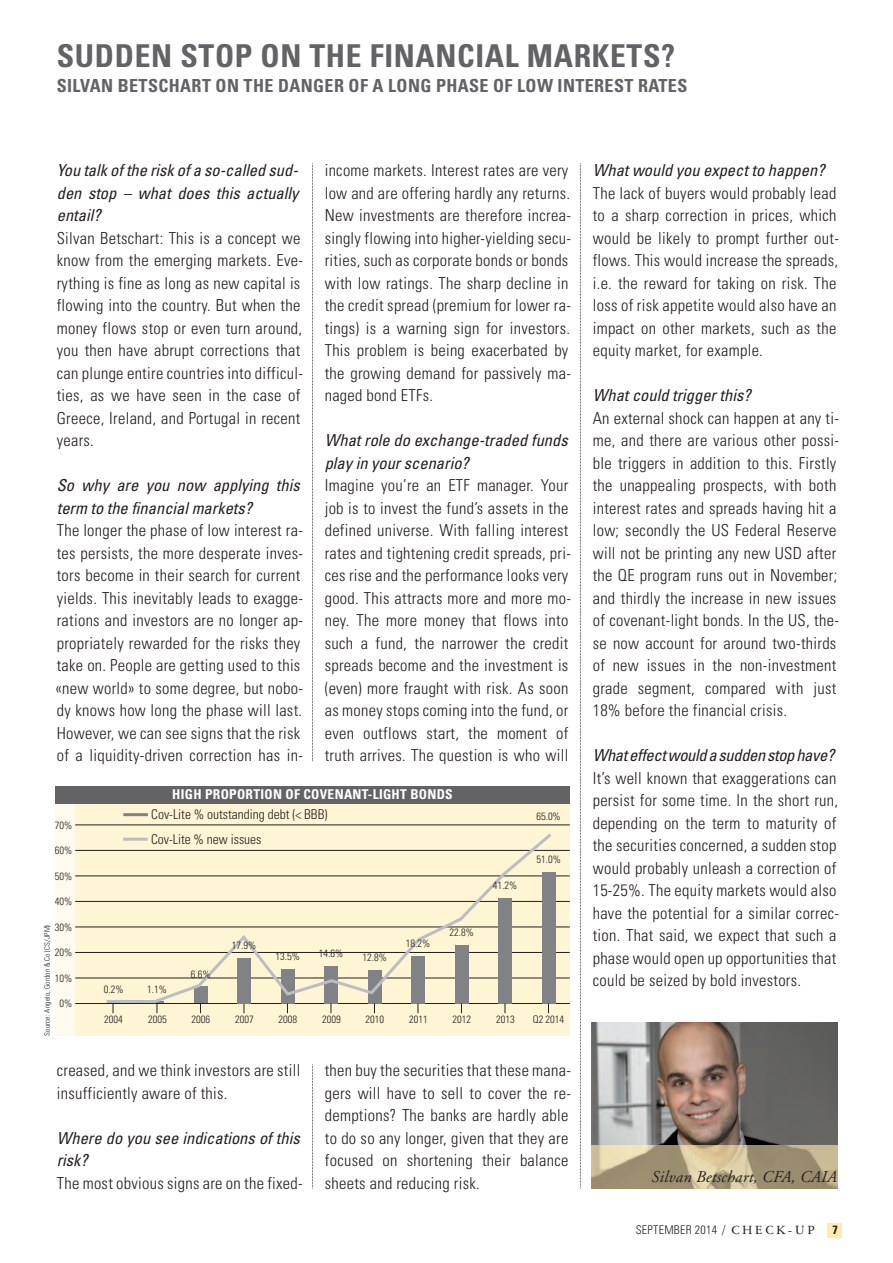
<style>
.page{position:relative;width:893px;height:1263px;background:#fff}
.page>*{position:absolute;margin:0;border:0;box-sizing:border-box;transform-origin:0 0}
.t1{font:700 condensed 31.5px "Univers";letter-spacing:.02em;color:#636366}
.t2{font:700 condensed 18px "Univers";letter-spacing:.02em;color:#636366}
.t3{font:300 condensed 16.5px/22.5px "Univers";letter-spacing:.02em;color:#231f20}
.t4{font:italic condensed 16.5px/22.5px "Univers";color:#231f20}
.t5{font:italic condensed 16.5px "Univers";letter-spacing:-.02em;color:#231f20}
.t6{font:italic 16.5px "Adobe Garamond";letter-spacing:.015em;color:#231f20}
.t7{font:300 condensed 13.5px/24.6px "Univers";color:#231f20}
.t8{font:700 condensed 13.5px "Univers";letter-spacing:.02em;color:#fff}
.t9{font:300 condensed 12px "Univers";letter-spacing:.02em;color:#231f20}
.t10{font:700 condensed 12px "Univers";color:#231f20}
.t11{font:300 condensed 10.5px "Univers";color:#231f20}
.t12{font:300 condensed 7.5px "Univers";letter-spacing:.02em;color:#231f20}
.s1{font-family:"American Garamond BT";font-weight:400;font-stretch:normal;font-size:13.5px}
</style>
<div class="page">
<div style="left:827px;top:1222px;width:15px;height:15px;background:#ffecad"></div>
<div style="left:55px;top:803px;width:515px;height:232px;background:#fefbee"></div>
<div style="left:75px;top:803px;width:495px;height:232px;background:#fef5d5"></div>
<svg style="left:312px;top:163px;width:1px;height:598px"></svg>
<svg style="left:312px;top:1064px;width:1px;height:125px"></svg>
<svg style="left:580px;top:163px;width:1px;height:1026px"></svg>
<img style="left:591px;top:1023px;width:247px;height:123px">
<img style="left:591px;top:1146px;width:247px;height:42px">
<div style="left:55px;top:786px;width:515px;height:17px;background:#636366"></div>
<hr style="left:75px;top:825px;width:495px;height:1px;background:#231f20">
<hr style="left:75px;top:850px;width:495px;height:1px;background:#231f20">
<hr style="left:75px;top:876px;width:495px;height:1px;background:#231f20">
<hr style="left:75px;top:901px;width:495px;height:1px;background:#231f20">
<hr style="left:75px;top:927px;width:495px;height:1px;background:#231f20">
<hr style="left:75px;top:952px;width:495px;height:1px;background:#231f20">
<hr style="left:75px;top:978px;width:495px;height:1px;background:#231f20">
<hr style="left:75px;top:1003px;width:495px;height:1px;background:#231f20">
<svg style="left:156px;top:1004px;width:2px;height:9px"></svg>
<svg style="left:112px;top:1004px;width:2px;height:9px"></svg>
<svg style="left:104px;top:834px;width:451px;height:170px"></svg>
<hr style="left:123px;top:813px;width:25px;height:3px;background:#808285">
<hr style="left:123px;top:838px;width:25px;height:3px;background:#bcbdc0">
<div style="left:237px;top:958px;width:14px;height:45px;background:#808285"></div>
<h1 class="t1" style="left:57px;top:44px;width:620px">SUDDEN STOP ON THE FINANCIAL MARKETS?</h1>
<p class="t2" style="left:57px;top:79px;width:632px">SILVAN BETSCHART ON THE DANGER OF A LONG PHASE OF LOW INTEREST RATES</p>
<p class="t4" style="left:57px;top:161px;width:243px">You talk of the risk of a so-called sud&shy;den stop – what does this actually entail?</p>
<p class="t3" style="left:57px;top:228px;width:248px">Silvan Betschart: This is a concept we know from the emerging markets. Eve&shy;rything is fine as long as new capital is flowing into the country. But when the money flows stop or even turn around, you then have abrupt corrections that can plunge entire countries into difficul&shy;ties, as we have seen in the case of Greece, Ireland, and Portugal in recent years.</p>
<p class="t4" style="left:57px;top:476px;width:244px">So why are you now applying this term to the financial markets?</p>
<p class="t3" style="left:55px;top:521px;width:249px">The longer the phase of low interest ra&shy;tes persists, the more desperate inves&shy;tors become in their search for current yields. This inevitably leads to exagge&shy;rations and investors are no longer ap&shy;propriately rewarded for the risks they take on. People are getting used to this «new world» to some degree, but nobo&shy;dy knows how long the phase will last.<br>However, we can see signs that the risk of a liquidity-driven correction has in-</p>
<p class="t3" style="left:325px;top:161px;width:248px">income markets. Interest rates are very low and are offering hardly any returns.<br>New investments are therefore increa&shy;singly flowing into higher-yielding secu&shy;rities, such as corporate bonds or bonds with low ratings. The sharp decline in the credit spread (premium for lower ra&shy;tings) is a warning sign for investors.<br>This problem is being exacerbated by the growing demand for passively ma&shy;naged bond ETFs.</p>
<p class="t4" style="left:325px;top:431px;width:244px">What role do exchange-traded funds play in your scenario?</p>
<p class="t3" style="left:325px;top:476px;width:248px">Imagine you’re an ETF manager. Your job is to invest the fund’s assets in the defined universe. With falling interest rates and tightening credit spreads, pri&shy;ces rise and the performance looks very good. This attracts more and more mo&shy;ney. The more money that flows into such a fund, the narrower the credit spreads become and the investment is (even) more fraught with risk. As soon as money stops coming into the fund, or even outflows start, the moment of truth arrives. The question is who will</p>
<p class="t11" style="left:55px;top:821px;width:19px">70%</p>
<p class="t11" style="left:55px;top:847px;width:19px">60%</p>
<p class="t11" style="left:55px;top:872px;width:19px">50%</p>
<p class="t11" style="left:55px;top:898px;width:19px">40%</p>
<p class="t11" style="left:55px;top:923px;width:19px">30%</p>
<p class="t11" style="left:55px;top:949px;width:19px">20%</p>
<p class="t11" style="left:55px;top:974px;width:19px">10%</p>
<p class="t11" style="left:59px;top:1000px;width:14px">0%</p>
<p class="t12" style="left:44px;top:1036px;width:112px;rotate:-90deg">Source: Angelo, Gordon &amp; Co (CS/JPM)</p>
<p class="t8" style="left:172px;top:790px;width:282px">HIGH PROPORTION OF COVENANT-LIGHT BONDS</p>
<p class="t7" style="left:151px;top:803px;width:178px">Cov-Lite % outstanding debt (&lt; BBB)<br>Cov-Lite % new issues</p>
<p class="t11" style="left:536px;top:813px;width:26px">65.0%</p>
<p class="t11" style="left:104px;top:985px;width:21px">0.2%</p>
<p class="t11" style="left:147px;top:985px;width:21px">1.1%</p>
<p class="t11" style="left:191px;top:970px;width:21px">6.6%</p>
<p class="t11" style="left:232px;top:941px;width:26px">17.9%</p>
<p class="t11" style="left:275px;top:952px;width:26px">13.5%</p>
<p class="t11" style="left:104px;top:1015px;width:20px">2004</p>
<p class="t11" style="left:148px;top:1015px;width:20px">2005</p>
<p class="t11" style="left:192px;top:1015px;width:20px">2006</p>
<p class="t11" style="left:235px;top:1015px;width:20px">2007</p>
<p class="t11" style="left:279px;top:1015px;width:20px">2008</p>
<p class="t11" style="left:319px;top:949px;width:26px">14.6%</p>
<p class="t11" style="left:322px;top:1015px;width:20px">2009</p>
<p class="t11" style="left:362px;top:954px;width:26px">12.8%</p>
<p class="t11" style="left:366px;top:1015px;width:20px">2010</p>
<p class="t11" style="left:406px;top:940px;width:26px">18.2%</p>
<p class="t11" style="left:449px;top:929px;width:26px">22.8%</p>
<p class="t11" style="left:493px;top:881px;width:26px">41.2%</p>
<p class="t11" style="left:536px;top:856px;width:26px">51.0%</p>
<p class="t11" style="left:409px;top:1015px;width:20px">2011</p>
<p class="t11" style="left:453px;top:1015px;width:20px">2012</p>
<p class="t11" style="left:496px;top:1015px;width:20px">2013</p>
<p class="t11" style="left:533px;top:1015px;width:33px">Q2 2014</p>
<p class="t3" style="left:57px;top:1061px;width:245px">creased, and we think investors are still insufficiently aware of this.</p>
<p class="t4" style="left:57px;top:1128px;width:244px">Where do you see indications of this risk?</p>
<p class="t3" style="left:57px;top:1173px;width:247px">The most obvious signs are on the fixed-</p>
<p class="t3" style="left:325px;top:1061px;width:248px">then buy the securities that these mana&shy;gers will have to sell to cover the re&shy;demptions? The banks are hardly able to do so any longer, given that they are focused on shortening their balance sheets and reducing risk.</p>
<p class="t4" style="left:593px;top:161px;width:233px">What would you expect to happen?</p>
<p class="t3" style="left:593px;top:183px;width:248px">The lack of buyers would probably lead to a sharp correction in prices, which would be likely to prompt further out&shy;flows. This would increase the spreads, i.e. the reward for taking on risk. The loss of risk appetite would also have an impact on other markets, such as the equity market, for example.</p>
<p class="t4" style="left:593px;top:386px;width:159px">What could trigger this?</p>
<p class="t3" style="left:593px;top:408px;width:248px">An external shock can happen at any ti&shy;me, and there are various other possi&shy;ble triggers in addition to this. Firstly the unappealing prospects, with both interest rates and spreads having hit a low; secondly the US Federal Reserve will not be printing any new USD after the QE program runs out in November; and thirdly the increase in new issues of covenant-light bonds. In the US, the&shy;se now account for around two-thirds of new issues in the non-investment grade segment, compared with just 18% before the financial crisis.</p>
<p class="t5" style="left:593px;top:749px;width:243px">Whateffectwouldasuddenstophave?</p>
<p class="t3" style="left:593px;top:768px;width:248px">It’s well known that exaggerations can persist for some time. In the short run, depending on the term to maturity of the securities concerned, a sudden stop would probably unleash a correction of 15-25%. The equity markets would also have the potential for a similar correc&shy;tion. That said, we expect that such a phase would open up opportunities that could be seized by bold investors.</p>
<p class="t6" style="left:651px;top:1170px;width:187px">Silvan Betschart, CFA, CAIA</p>
<p class="t9" style="left:636px;top:1225px;width:181px">SEPTEMBER 2014 <span class="s1">/ C H E C K - U P</span></p>
<p class="t10" style="left:832px;top:1225px;width:7px">7</p>
</div>
